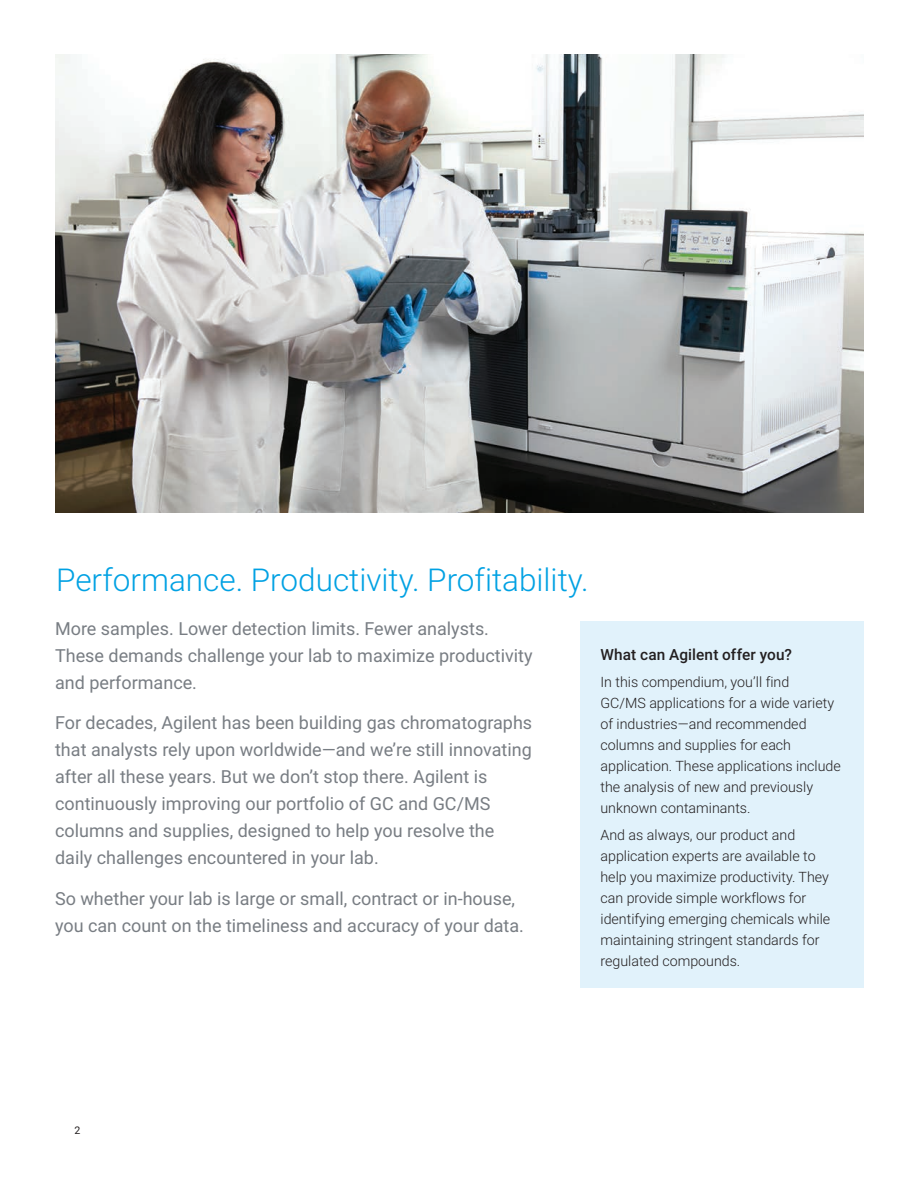
<style>
.page{position:relative;width:918px;height:1188px;background:#fff}
.page>*{position:absolute;margin:0;border:0;box-sizing:border-box;transform-origin:0 0}
.BROCHURE_int_head_bl{font:300 31.5px "Roboto";color:#00a1e3}
.BROCHURE_paragraph_g{font:18px/27px "Roboto";color:#787d83}
.BROCHURE_subhead_bla{font:500 15.3px "Roboto";letter-spacing:.005em;color:#231f20}
.BROCHURE_text_black{font:300 14.25px/21px "Roboto";color:#231f20}
.t1{font:10.5px "Roboto";color:#231f20}
</style>
<div class="page">
<div style="left:580px;top:621px;width:284px;height:366px;background:#e1f2fb"></div>
<img style="left:55px;top:54px;width:809px;height:459px">
<p class="BROCHURE_int_head_bl" style="left:56px;top:557px;width:534px">Performance. Productivity. Profitability.</p>
<p class="BROCHURE_paragraph_g" style="left:55px;top:614px;width:479px">More samples. Lower detection limits. Fewer analysts.<br>These demands challenge your lab to maximize productivity and performance.</p>
<p class="BROCHURE_paragraph_g" style="left:55px;top:708px;width:479px">For decades, Agilent has been building gas chromatographs that analysts rely upon worldwide—and we’re still innovating after all these years. But we don’t stop there. Agilent is continuously improving our portfolio of GC and GC/MS columns and supplies, designed to help you resolve the daily challenges encountered in your lab.</p>
<p class="BROCHURE_paragraph_g" style="left:55px;top:884px;width:470px">So whether your lab is large or small, contract or in-house, you can count on the timeliness and accuracy of your data.</p>
<p class="BROCHURE_subhead_bla" style="left:600px;top:643px;width:193px">What can Agilent offer you?</p>
<p class="BROCHURE_text_black" style="left:600px;top:670px;width:242px">In this compendium, you’ll find<br>GC/MS applications for a wide variety of industries—and recommended columns and supplies for each application. These applications include the analysis of new and previously unknown contaminants.</p>
<p class="BROCHURE_text_black" style="left:600px;top:823px;width:231px">And as always, our product and application experts are available to help you maximize productivity. They can provide simple workflows for identifying emerging chemicals while maintaining stringent standards for regulated compounds.</p>
<p class="t1" style="left:75px;top:1123px;width:7px">2</p>
</div>
